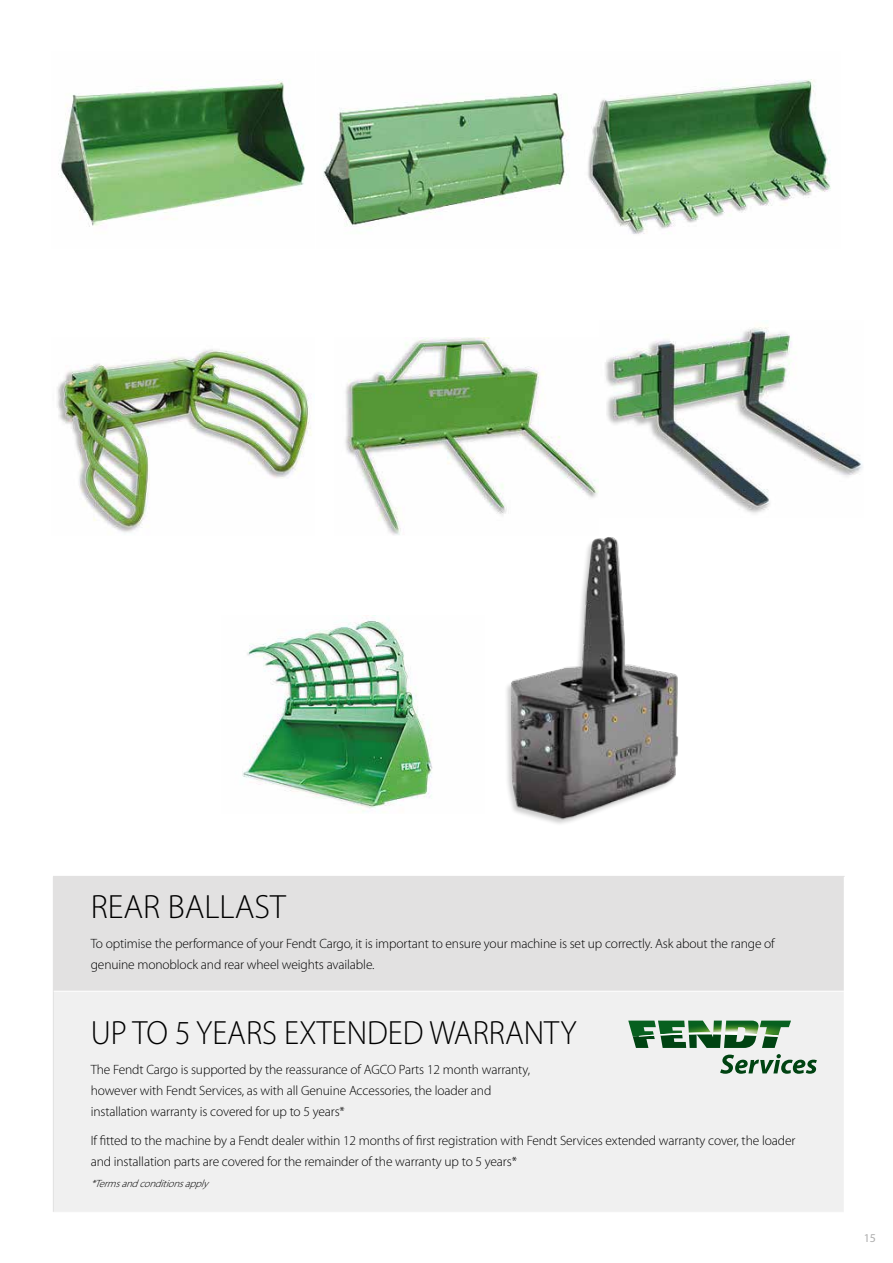
<style>
.page{position:relative;width:893px;height:1263px;background:#fff}
.page>*{position:absolute;margin:0;border:0;box-sizing:border-box;transform-origin:0 0}
.t1{font:300 33.75px "Myriad Pro";color:#000;scale:.95 1}
.t2{font:300 33.75px "Myriad Pro";color:#000}
.t3{font:300 13.5px/21px "Myriad Pro";letter-spacing:-.01em;color:#000}
.t4{font:12px "Myriad Pro";color:#aeaeae}
.t5{font:italic 300 10.5px "Myriad Pro";color:#000}
</style>
<div class="page">
<img style="left:58px;top:79px;width:509px;height:149px">
<img style="left:588px;top:79px;width:243px;height:155px">
<img style="left:57px;top:349px;width:255px;height:184px">
<img style="left:345px;top:337px;width:253px;height:198px">
<img style="left:605px;top:320px;width:258px;height:194px">
<img style="left:242px;top:619px;width:177px;height:194px">
<div style="left:53px;top:876px;width:791px;height:115px;background:#e2e1e1"></div>
<div style="left:53px;top:991px;width:791px;height:221px;background:#f0f0f0"></div>
<hr style="left:53px;top:991px;width:1px;height:221px;background:#e2e1e1">
<hr style="left:54px;top:991px;width:791px;height:1px;background:#fff">
<hr style="left:53px;top:876px;width:792px;height:1px;background:#e2e1e1">
<img style="left:419px;top:524px;width:260px;height:300px">
<svg style="left:628px;top:1020px;width:163px;height:28px"></svg>
<svg style="left:720px;top:1054px;width:97px;height:20px"></svg>
<h1 class="t2" style="left:91px;top:888px;width:197px">REAR BALLAST</h1>
<p class="t3" style="left:91px;top:933px;width:686px">To optimise the performance of your Fendt Cargo, it is important to ensure your machine is set up correctly. Ask about the range of genuine monoblock and rear wheel weights available.</p>
<h1 class="t1" style="left:91px;top:1014px;width:513px">UP TO 5 YEARS EXTENDED WARRANTY</h1>
<p class="t3" style="left:91px;top:1059px;width:441px">The Fendt Cargo is supported by the reassurance of AGCO Parts 12 month warranty, however with Fendt Services, as with all Genuine Accessories, the loader and installation warranty is covered for up to 5 years*</p>
<p class="t3" style="left:91px;top:1130px;width:706px">If fitted to the machine by a Fendt dealer within 12 months of first registration with Fendt Services extended warranty cover, the loader and installation parts are covered for the remainder of the warranty up to 5 years*</p>
<p class="t5" style="left:91px;top:1178px;width:123px">*Termsandconditionsapply</p>
<p class="t4" style="left:864px;top:1231px;width:14px">15</p>
</div>
